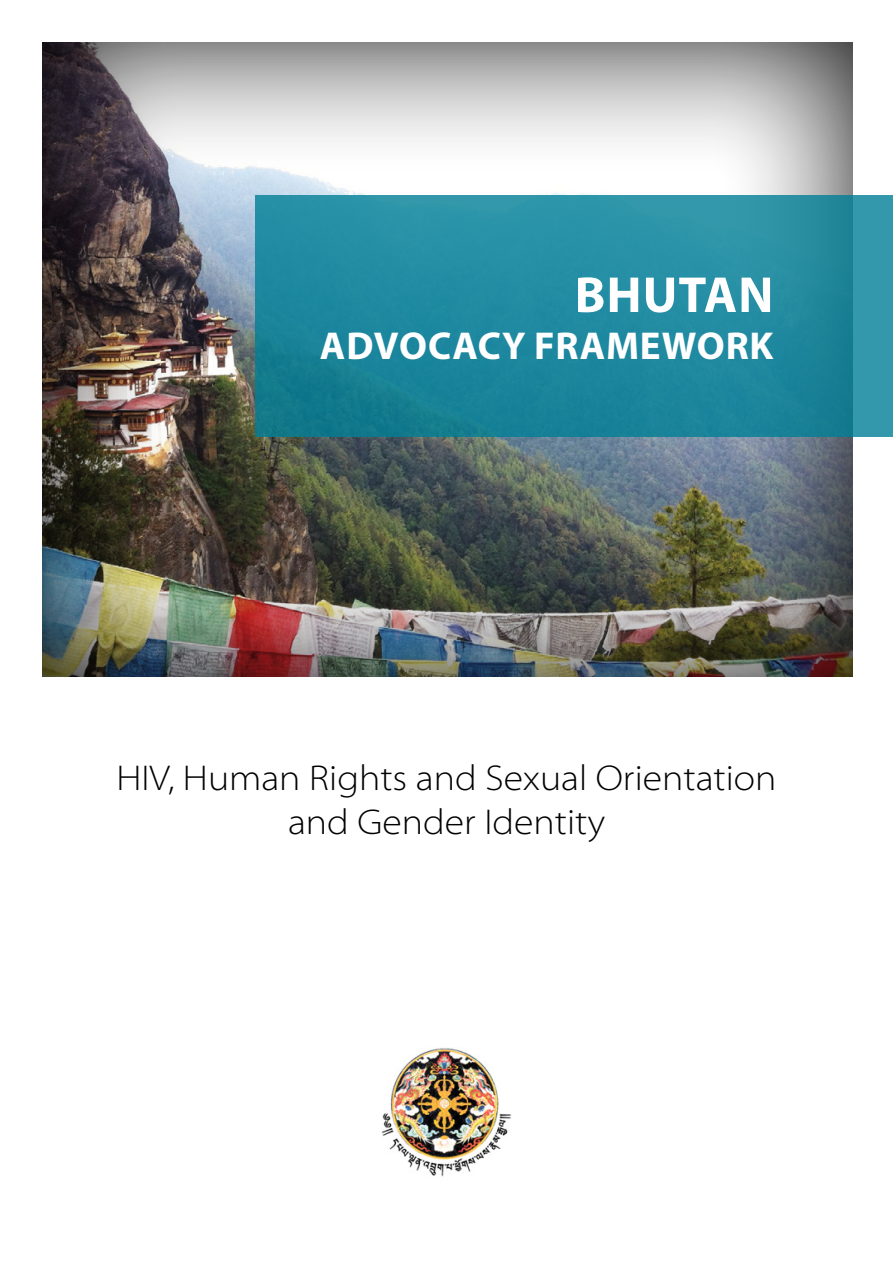
<style>
.page{position:relative;width:893px;height:1263px;background:#fff}
.page>*{position:absolute;margin:0;border:0;box-sizing:border-box;transform-origin:0 0}
.t1{font:700 51px "Myriad Pro";letter-spacing:.02em;color:#fff}
.t2{font:700 39px "Myriad Pro";letter-spacing:.02em;color:#fff}
.t3{font:300 semi-expanded 36px/43.2px "Myriad Pro";color:#000;text-align:center}
</style>
<div class="page">
<div style="left:30px;top:31px;width:835px;height:646px;background:#000;opacity:.95"></div>
<svg style="left:255px;top:196px;width:638px;height:241px;background:#208a9f"></svg>
<img style="left:381px;top:1048px;width:130px;height:129px">
<h1 class="t1" style="left:575px;top:262px;width:200px">BHUTAN</h1>
<p class="t2" style="left:320px;top:320px;width:455px">ADVOCACY FRAMEWORK</p>
<p class="t3" style="left:117px;top:757px;width:661px">HIV, Human Rights and Sexual Orientation and Gender Identity</p>
</div>
